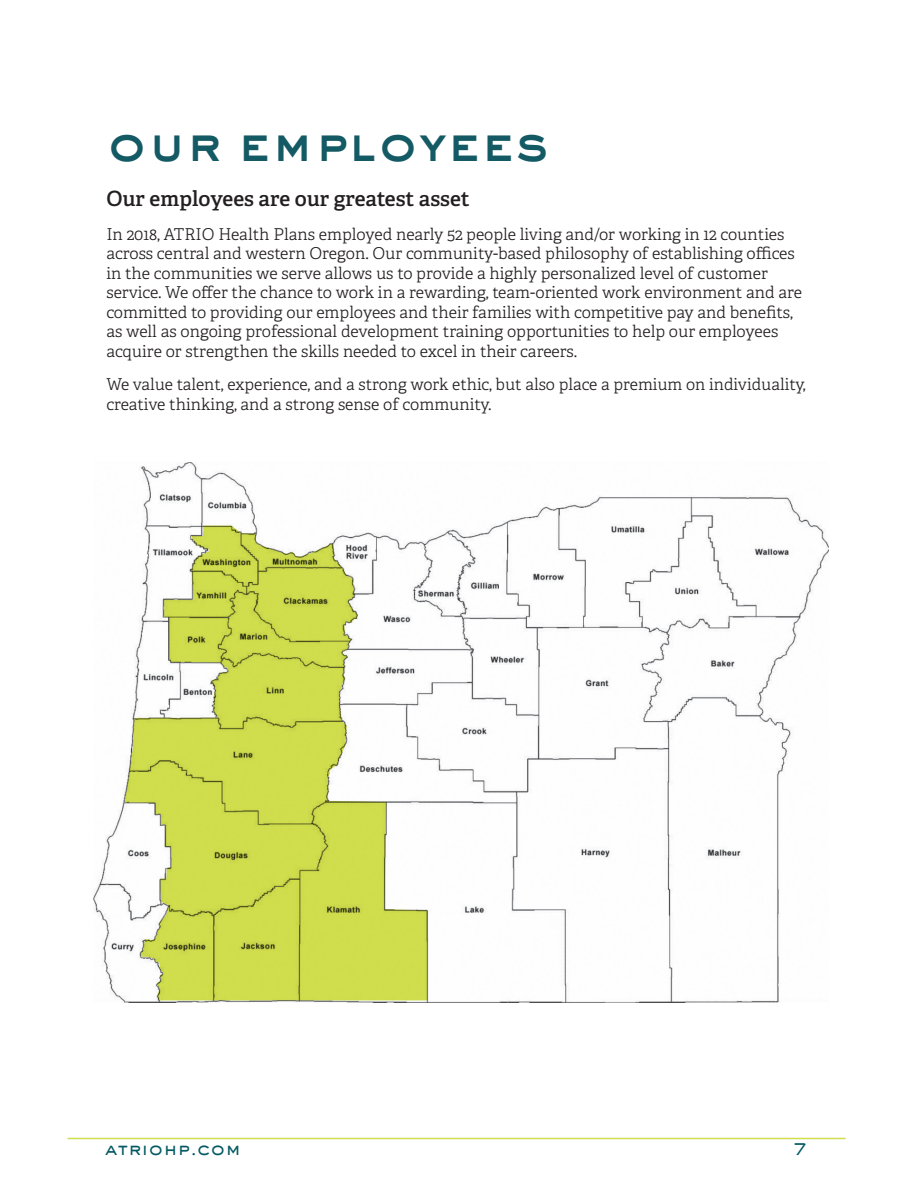
<style>
.page{position:relative;width:918px;height:1188px;background:#fff}
.page>*{position:absolute;margin:0;border:0;box-sizing:border-box;transform-origin:0 0}
.t1{font:49.5px "AT Sackers Heavy Gothic";color:#145a65}
.Paragraph{font:600 21px "Adelle";color:#231f20}
.t2{font:500 18px "AT Sackers Gothic";color:#035a64}
.Paragraph-2{font:16.35px/19.6px "Adelle PE Lt";color:#231f20}
</style>
<div class="page">
<hr style="left:68px;top:1138px;width:778px;height:1px;background:#d1de4d">
<img style="left:93px;top:462px;width:735px;height:540px">
<svg style="left:125px;top:526px;width:303px;height:474px;fill:#d0dd4c"></svg>
<p class="t1" style="left:106px;top:110px;width:444px">our employees</p>
<p class="Paragraph" style="left:106px;top:184px;width:365px">Our employees are our greatest asset</p>
<p class="Paragraph-2" style="left:106px;top:223px;width:697px">In 2018, ATRIO Health Plans employed nearly 52 people living and/or working in 12 counties across central and western Oregon. Our community-based philosophy of establishing offices in the communities we serve allows us to provide a highly personalized level of customer service. We offer the chance to work in a rewarding, team-oriented work environment and are committed to providing our employees and their families with competitive pay and benefits, as well as ongoing professional development training opportunities to help our employees acquire or strengthen the skills needed to excel in their careers.</p>
<p class="Paragraph-2" style="left:106px;top:374px;width:701px">We value talent, experience, and a strong work ethic, but also place a premium on individuality, creative thinking, and a strong sense of community.</p>
<p class="t2" style="left:105px;top:1137px;width:137px">atriohp.com</p>
<p class="t2" style="left:792px;top:1137px;width:18px">7</p>
</div>
